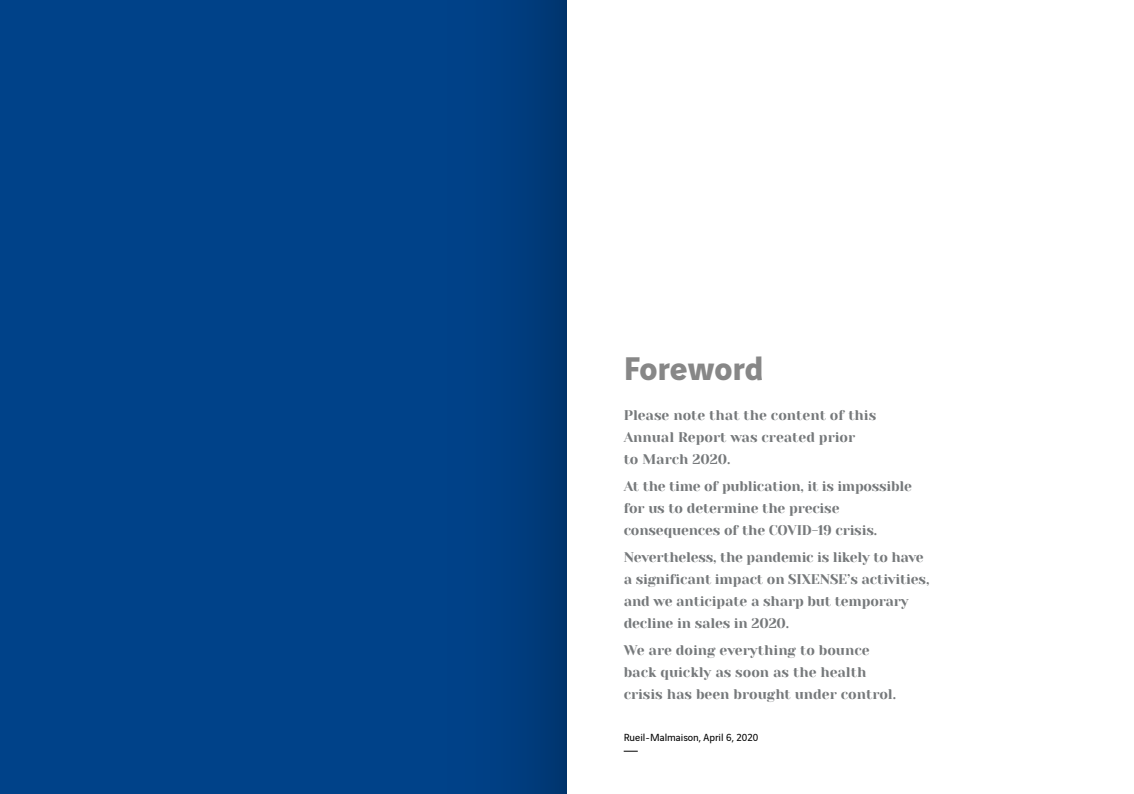
<style>
.page{position:relative;width:1134px;height:794px;background:#fff}
.page>*{position:absolute;margin:0;border:0;box-sizing:border-box;transform-origin:0 0}
.t1{font:700 35px "Vinci Sans";color:#878787}
.t2{font:14px/22px "Yeseva One";letter-spacing:-.01em;color:#76797b}
.t3{font:11px "Vinci Sans";color:#000}
</style>
<div class="page">
<div style="left:0;top:0;width:567px;height:794px;background:#004289"></div>
<svg style="left:624px;top:751px;width:14px;height:1px"></svg>
<div style="left:439px;top:0;width:128px;height:794px;background:linear-gradient(to right,#00448e,#003772)"></div>
<h1 class="t1" style="left:624px;top:341px;width:142px">Foreword</h1>
<p class="t2" style="left:624px;top:404px;width:254px">Please note that the content of this<br>Annual Report was created prior<br>to March 2020.</p>
<p class="t2" style="left:624px;top:475px;width:290px">At the time of publication, it is impossible for us to determine the precise consequences of the COVID-19 crisis.</p>
<p class="t2" style="left:624px;top:546px;width:307px">Nevertheless, the pandemic is likely to have a significant impact on SIXENSE’s activities, and we anticipate a sharp but temporary decline in sales in 2020.</p>
<p class="t2" style="left:624px;top:639px;width:274px">We are doing everything to bounce back quickly as soon as the health crisis has been brought under control.</p>
<p class="t3" style="left:624px;top:729px;width:136px">Rueil-Malmaison, April 6, 2020</p>
</div>
